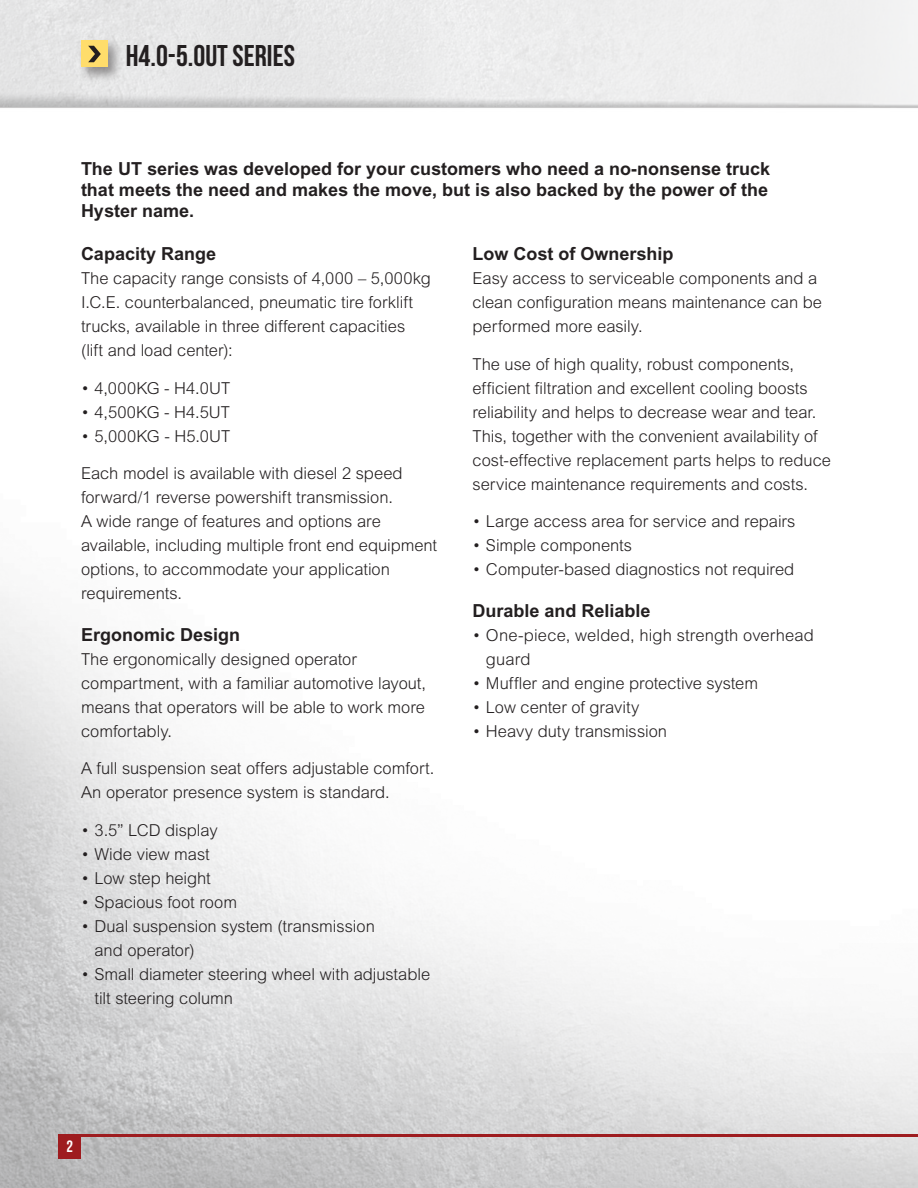
<style>
.page{position:relative;width:918px;height:1188px;background:#fff}
.page>*{position:absolute;margin:0;border:0;box-sizing:border-box;transform-origin:0 0}
.t1{font:30px "Bebas Neue";color:#231f20}
.t2{font:700 18px/21px "Arial MT Std";color:#231f20;text-align:justify}
.t3{font:300 16.5px/24px "Arial MT Std";letter-spacing:-.005em;color:#231f20}
.t4{font:300 16.5px "Arial MT Std";letter-spacing:.015em;color:#231f20}
.t5{font:16.5px "Bebas Neue";color:#fff}
</style>
<div class="page">
<img style="left:0;top:0;width:918px;height:1188px">
<hr style="left:58px;top:1134px;width:860px;height:3px;background:#9e1c1f">
<div style="left:58px;top:1134px;width:23px;height:24px;background:#9e1c1f"></div>
<div style="left:78px;top:38px;width:45px;height:45px;background:#231f20;opacity:.45"></div>
<div style="left:81px;top:40px;width:27px;height:28px;background:#ffdd6b"></div>
<svg style="left:88px;top:46px;width:13px;height:16px"></svg>
<h1 class="t1" style="left:126px;top:39px;width:171px">H4.0-5.0UT SERIES</h1>
<p class="t2" style="left:81px;top:158px;width:691px">The UT series was developed for your customers who need a no-nonsense truck that meets the need and makes the move, but is also backed by the power of the Hyster name.</p>
<p class="t2" style="left:81px;top:243px;width:137px">Capacity Range</p>
<p class="t3" style="left:81px;top:267px;width:351px">The capacity range consists of 4,000 – 5,000kg I.C.E. counterbalanced, pneumatic tire forklift trucks, available in three different capacities (lift and load center):</p>
<p class="t4" style="left:81px;top:379px;width:151px">• 4,000KG - H4.0UT</p>
<p class="t3" style="left:81px;top:400px;width:150px">• 4,500KG - H4.5UT</p>
<p class="t4" style="left:81px;top:427px;width:151px">• 5,000KG - H5.0UT</p>
<p class="t3" style="left:81px;top:462px;width:358px">Each model is available with diesel 2 speed forward/1 reverse powershift transmission.<br>A wide range of features and options are available, including multiple front end equipment options, to accommodate your application requirements.</p>
<p class="t2" style="left:81px;top:624px;width:161px">Ergonomic Design</p>
<p class="t3" style="left:81px;top:647px;width:347px">The ergonomically designed operator compartment, with a familiar automotive layout, means that operators will be able to work more comfortably.</p>
<p class="t3" style="left:81px;top:757px;width:355px">A full suspension seat offers adjustable comfort.<br>An operator presence system is standard.</p>
<p class="t3" style="left:81px;top:818px;width:138px">• 3.5” LCD display</p>
<p class="t3" style="left:81px;top:842px;width:130px">• Wide view mast</p>
<p class="t3" style="left:81px;top:866px;width:131px">• Low step height</p>
<p class="t3" style="left:81px;top:890px;width:158px">• Spacious foot room</p>
<p class="t3" style="left:94px;top:914px;width:282px;text-indent:-13px">• Dual suspension system (transmission and operator)</p>
<p class="t3" style="left:94px;top:962px;width:337px;text-indent:-13px">• Small diameter steering wheel with adjustable tilt steering column</p>
<p class="t2" style="left:472px;top:243px;width:203px">Low Cost of Ownership</p>
<p class="t3" style="left:472px;top:267px;width:351px">Easy access to serviceable components and a clean configuration means maintenance can be performed more easily.</p>
<p class="t3" style="left:472px;top:352px;width:360px">The use of high quality, robust components, efficient filtration and excellent cooling boosts reliability and helps to decrease wear and tear.<br>This, together with the convenient availability of cost-effective replacement parts helps to reduce service maintenance requirements and costs.</p>
<p class="t3" style="left:472px;top:510px;width:325px">• Large access area for service and repairs</p>
<p class="t3" style="left:472px;top:534px;width:161px">• Simple components</p>
<p class="t3" style="left:472px;top:558px;width:323px">• Computer-based diagnostics not required</p>
<p class="t2" style="left:472px;top:600px;width:180px">Durable and Reliable</p>
<p class="t3" style="left:486px;top:623px;width:329px;text-indent:-13px">• One-piece, welded, high strength overhead guard</p>
<p class="t3" style="left:472px;top:671px;width:287px">• Muffler and engine protective system</p>
<p class="t3" style="left:472px;top:695px;width:168px">• Low center of gravity</p>
<p class="t3" style="left:472px;top:719px;width:196px">• Heavy duty transmission</p>
<p class="t5" style="left:66px;top:1138px;width:8px">2</p>
</div>
